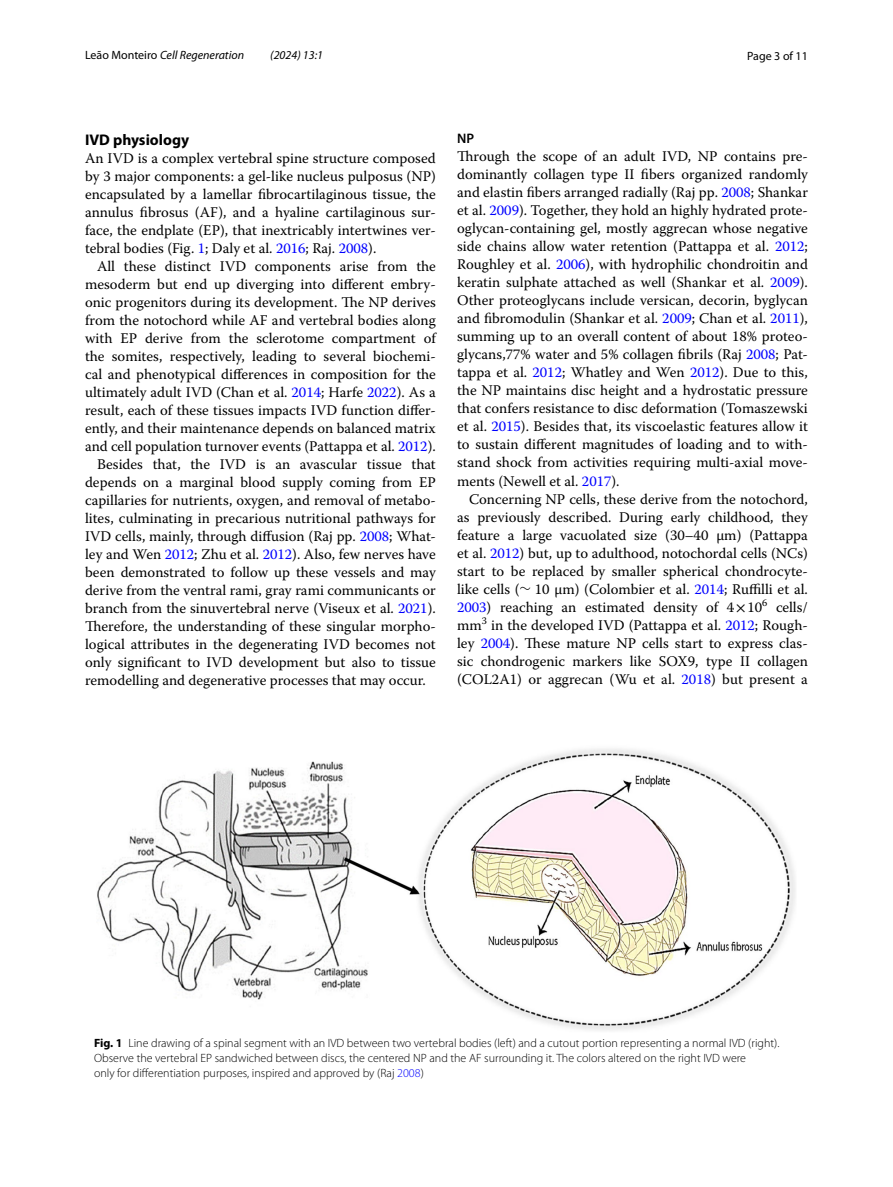
<style>
.page{position:relative;width:893px;height:1187px;background:#fff}
.page>*{position:absolute;margin:0;border:0;box-sizing:border-box;transform-origin:0 0}
.t1{font:700 15.45px "Myriad Pro";color:#000}
.t2{font:14.7px/18px "Warnock Pro";color:#000;text-align:justify}
.t3{font:600 13.8px "Myriad Pro";color:#000}
.t4{font:300 12px/15px "Myriad Pro";color:#000}
.t5{font:italic 12px "Myriad Pro";color:#000}
.t6{font:12px "Myriad Pro";color:#000}
.s1{font-style:normal}
.s2{color:#00f}
.s3{font-family:"MTSYN"}
.s4{font-family:"STIX"}
.s5{font-weight:700}
</style>
<div class="page">
<img style="left:97px;top:749px;width:699px;height:282px">
<p class="t5" style="left:85px;top:48px;width:161px"><span class="s1">Leão Monteiro</span> Cell Regeneration</p>
<p class="t5" style="left:270px;top:48px;width:54px">(2024) 13:1</p>
<p class="t6" style="left:747px;top:48px;width:62px">Page 3 of 11</p>
<p class="t1" style="left:85px;top:129px;width:106px">IVD physiology</p>
<p class="t2" style="left:85px;top:148px;width:352px">An IVD is a complex vertebral spine structure composed by 3 major components: a gel-like nucleus pulposus (NP) encapsulated by a lamellar fibrocartilaginous tissue, the annulus fibrosus (AF), and a hyaline cartilaginous sur&shy;face, the endplate (EP), that inextricably intertwines ver&shy;tebral bodies (Fig. <span class="s2">1</span>; Daly et al. <span class="s2">2016</span>; Raj. <span class="s2">2008</span>).</p>
<p class="t2" style="left:97px;top:256px;width:340px">All these distinct IVD components arise from the</p>
<p class="t2" style="left:85px;top:274px;width:352px">mesoderm but end up diverging into different embry-</p>
<p class="t2" style="left:85px;top:292px;width:352px">onic progenitors during its development. The NP derives</p>
<p class="t2" style="left:85px;top:310px;width:352px">from the notochord while AF and vertebral bodies along</p>
<p class="t2" style="left:85px;top:328px;width:352px">with EP derive from the sclerotome compartment of</p>
<p class="t2" style="left:85px;top:346px;width:352px">the somites, respectively, leading to several biochemi-</p>
<p class="t2" style="left:85px;top:364px;width:352px">cal and phenotypical differences in composition for the</p>
<p class="t2" style="left:85px;top:382px;width:352px">ultimately adult IVD (Chan et al. <span class="s2">2014</span>; Harfe <span class="s2">2022</span>). As a</p>
<p class="t2" style="left:85px;top:400px;width:352px">result, each of these tissues impacts IVD function differ-</p>
<p class="t2" style="left:85px;top:418px;width:352px">ently, and their maintenance depends on balanced matrix</p>
<p class="t2" style="left:85px;top:436px;width:352px">and cell population turnover events (Pattappa et al. <span class="s2">2012</span>).</p>
<p class="t2" style="left:97px;top:454px;width:340px">Besides that, the IVD is an avascular tissue that</p>
<p class="t2" style="left:85px;top:472px;width:352px">depends on a marginal blood supply coming from EP</p>
<p class="t2" style="left:85px;top:490px;width:352px">capillaries for nutrients, oxygen, and removal of metabo-</p>
<p class="t2" style="left:85px;top:508px;width:352px">lites, culminating in precarious nutritional pathways for</p>
<p class="t2" style="left:85px;top:526px;width:352px">IVD cells, mainly, through diffusion (Raj pp. <span class="s2">2008</span>; What-</p>
<p class="t2" style="left:85px;top:544px;width:352px">ley and Wen <span class="s2">2012</span>; Zhu et al. <span class="s2">2012</span>). Also, few nerves have</p>
<p class="t2" style="left:85px;top:562px;width:352px">been demonstrated to follow up these vessels and may</p>
<p class="t2" style="left:85px;top:580px;width:352px">derive from the ventral rami, gray rami communicants or</p>
<p class="t2" style="left:85px;top:598px;width:352px">branch from the sinuvertebral nerve (Viseux et al. <span class="s2">2021</span>).</p>
<p class="t2" style="left:85px;top:616px;width:352px">Therefore, the understanding of these singular morpho-</p>
<p class="t2" style="left:85px;top:634px;width:352px">logical attributes in the degenerating IVD becomes not</p>
<p class="t2" style="left:85px;top:652px;width:352px">only significant to IVD development but also to tissue</p>
<p class="t2" style="left:85px;top:670px;width:342px">remodelling and degenerative processes that may occur.</p>
<p class="t3" style="left:457px;top:130px;width:19px">NP</p>
<p class="t2" style="left:457px;top:147px;width:352px">Through the scope of an adult IVD, NP contains pre&shy;dominantly collagen type II fibers organized randomly and elastin fibers arranged radially (Raj pp. <span class="s2">2008</span>; Shankar et al. <span class="s2">2009</span>). Together, they hold an highly hydrated prote&shy;oglycan-containing gel, mostly aggrecan whose negative side chains allow water retention (Pattappa et al. <span class="s2">2012</span>; Roughley et al. <span class="s2">2006</span>), with hydrophilic chondroitin and keratin sulphate attached as well (Shankar et al. <span class="s2">2009</span>).<br>Other proteoglycans include versican, decorin, byglycan and fibromodulin (Shankar et al. <span class="s2">2009</span>; Chan et al. <span class="s2">2011</span>), summing up to an overall content of about 18% proteo&shy;glycans,77% water and 5% collagen fibrils (Raj <span class="s2">2008</span>; Pat&shy;tappa et al. <span class="s2">2012</span>; Whatley and Wen <span class="s2">2012</span>). Due to this, the NP maintains disc height and a hydrostatic pressure that confers resistance to disc deformation (Tomaszewski et al. <span class="s2">2015</span>). Besides that, its viscoelastic features allow it to sustain different magnitudes of loading and to with&shy;stand shock from activities requiring multi-axial move&shy;ments (Newell et al. <span class="s2">2017</span>).</p>
<p class="t2" style="left:457px;top:489px;width:352px;text-indent:12px">Concerning NP cells, these derive from the notochord, as previously described. During early childhood, they feature a large vacuolated size (30–40 µm) (Pattappa et al. <span class="s2">2012</span>) but, up to adulthood, notochordal cells (NCs) start to be replaced by smaller spherical chondrocyte&shy;like cells (<span class="s3">∼</span> 10 µm) (Colombier et al. <span class="s2">2014</span>; Ruffilli et al.<br><span class="s2">2003</span>) reaching an estimated density of 4<span class="s4">×</span> -10<sup>6</sup> cells/ mm<sup>3</sup> in the developed IVD (Pattappa et al. <span class="s2">2012</span>; Rough&shy;ley <span class="s2">2004</span>). These mature NP cells start to express clas&shy;sic chondrogenic markers like SOX9, type II collagen (COL2A1) or aggrecan (Wu et al. <span class="s2">2018</span>) but present a</p>
<p class="t4" style="left:94px;top:1035px;width:687px"><span class="s5">Fig. 1</span> Line drawing of a spinal segment with an IVD between two vertebral bodies (left) and a cutout portion representing a normal IVD (right).<br>Observe the vertebral EP sandwiched between discs, the centered NP and the AF surrounding it. The colors altered on the right IVD were<br>only for differentiation purposes, inspired and approved by (Raj <span class="s2">2008</span>)</p>
</div>
